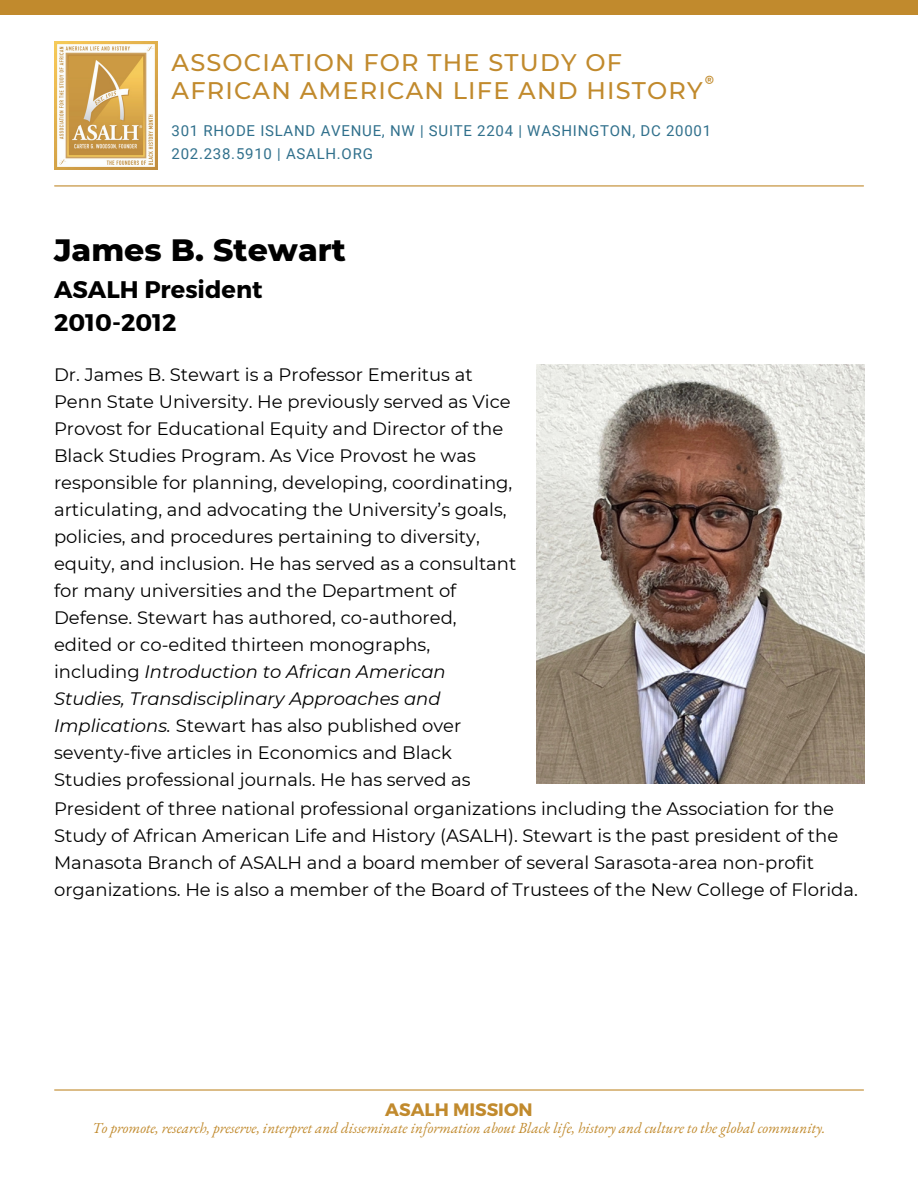
<style>
.page{position:relative;width:918px;height:1188px;background:#fff}
.page>*{position:absolute;margin:0;border:0;box-sizing:border-box;transform-origin:0 0}
.t1{font:800 31.5px "Montserrat";color:#000}
.t2{font:500 24px "Montserrat";letter-spacing:.05em;color:#c18a2d}
.t3{font:700 24px "Montserrat";color:#000}
.t4{font:18px/27px "Montserrat";color:#000}
.t5{font:700 18px "Montserrat";color:#c18a2d}
.t6{font:italic 15px "EB Garamond";color:#c18a2d}
.t7{font:15px "Roboto";letter-spacing:.05em;color:#30708c}
.t8{font:700 12px "Montserrat";color:#c18a2d}
.s1{font-style:italic}
</style>
<div class="page">
<div style="left:0;top:0;width:918px;height:14px;background:#c18a2d"></div>
<img style="left:54px;top:42px;width:104px;height:128px">
<hr style="left:55px;top:185px;width:809px;height:1px;background:#c18a2d">
<hr style="left:55px;top:1089px;width:809px;height:2px;background:#c18a2d">
<img style="left:537px;top:364px;width:327px;height:420px">
<p class="t2" style="left:172px;top:48px;width:452px">ASSOCIATION FOR THE STUDY OF</p>
<p class="t2" style="left:172px;top:76px;width:533px">AFRICAN AMERICAN LIFE AND HISTORY</p>
<p class="t8" style="left:705px;top:72px;width:10px">®</p>
<p class="t7" style="left:172px;top:122px;width:541px">301 RHODE ISLAND AVENUE, NW | SUITE 2204 | WASHINGTON, DC 20001</p>
<p class="t7" style="left:172px;top:145px;width:203px">202.238.5910 | ASALH.ORG</p>
<p class="t1" style="left:54px;top:231px;width:293px">James B. Stewart</p>
<p class="t3" style="left:54px;top:274px;width:210px">ASALH President</p>
<p class="t3" style="left:54px;top:307px;width:124px">2010-2012</p>
<p class="t4" style="left:54px;top:361px;width:464px">Dr. James B. Stewart is a Professor Emeritus at Penn State University. He previously served as Vice Provost for Educational Equity and Director of the Black Studies Program. As Vice Provost he was responsible for planning, developing, coordinating, articulating, and advocating the University’s goals, policies, and procedures pertaining to diversity, equity, and inclusion. He has served as a consultant for many universities and the Department of Defense. Stewart has authored, co-authored, edited or co-edited thirteen monographs, including <span class="s1">Introduction to African American Studies, Transdisciplinary Approaches and Implications.</span> Stewart has also published over seventy-five articles in Economics and Black Studies professional journals. He has served as</p>
<p class="t4" style="left:54px;top:795px;width:805px">President of three national professional organizations including the Association for the Study of African American Life and History (ASALH). Stewart is the past president of the Manasota Branch of ASALH and a board member of several Sarasota-area non-profit organizations. He is also a member of the Board of Trustees of the New College of Florida.</p>
<p class="t5" style="left:385px;top:1098px;width:149px">ASALH MISSION</p>
<p class="t6" style="left:93px;top:1118px;width:734px">To promote, research, preserve, interpret and disseminate information about Black life, history and culture to the global community.</p>
</div>
